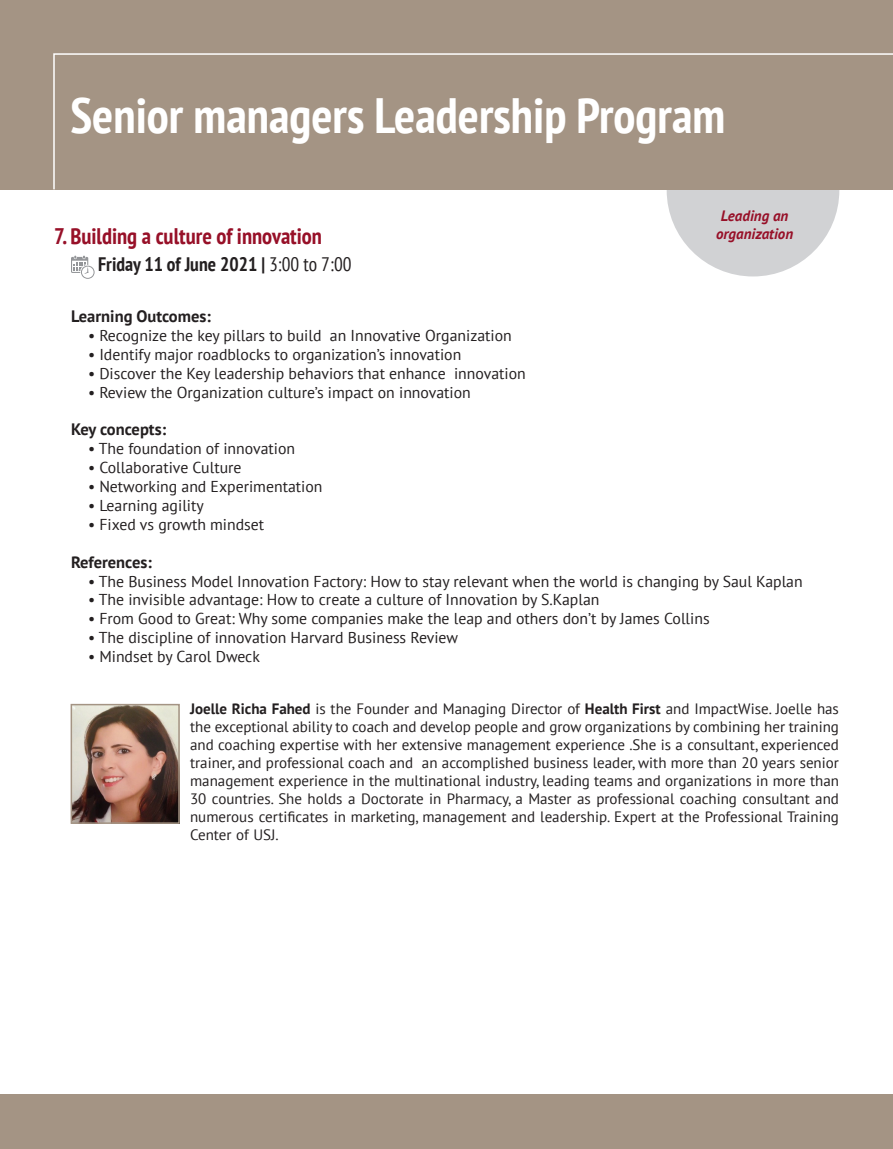
<style>
.page{position:relative;width:893px;height:1149px;background:#fff}
.page>*{position:absolute;margin:0;border:0;box-sizing:border-box;transform-origin:0 0}
.t1{font:700 condensed 49.5px "PT Sans";color:#fff}
.t2{font:700 condensed 22.5px "PT Sans";color:#971028}
.t3{font:700 condensed 19.5px "PT Sans";color:#231f20}
.t4{font:700 16.5px "PT Sans";color:#231f20}
.t5{font:15.75px "PT Sans";color:#231f20}
.t6{font:15px/18px "PT Sans";color:#231f20;text-align:right}
.t7{font:italic 700 15px "PT Sans";color:#971028}
.s1{font-weight:400}
.s2{font-weight:700}
</style>
<div class="page">
<div style="left:667px;top:104px;width:172px;height:172px;background:#d1d2d4;border-radius:50%"></div>
<div style="left:0;top:0;width:893px;height:189px;background:#a49484"></div>
<svg style="left:52px;top:53px;width:841px;height:138px"></svg>
<svg style="left:71px;top:255px;width:24px;height:24px"></svg>
<div style="left:0;top:1094px;width:893px;height:54px;background:#a49484"></div>
<img style="left:74px;top:706px;width:103px;height:114px">
<div style="left:71px;top:703px;width:109px;height:120px;border:2px solid #a49484"></div>
<p class="t1" style="left:71px;top:83px;width:656px">Senior managers Leadership Program</p>
<p class="t7" style="left:721px;top:205px;width:69px">Leading an</p>
<p class="t7" style="left:716px;top:223px;width:79px">organization</p>
<p class="t2" style="left:54px;top:221px;width:270px">7.Building a culture of innovation</p>
<p class="t3" style="left:98px;top:252px;width:255px">Friday 11 of June 2021 | <span class="s1">3:00 to 7:00</span></p>
<p class="t4" style="left:71px;top:305px;width:141px">Learning Outcomes:</p>
<p class="t5" style="left:330px;top:325px;width:183px">an Innovative Organization</p>
<p class="t5" style="left:88px;top:325px;width:235px">• Recognize the key pillars to build</p>
<p class="t5" style="left:88px;top:344px;width:375px">• Identify major roadblocks to organizations’ innovation</p>
<p class="t5" style="left:454px;top:363px;width:73px">innovation</p>
<p class="t5" style="left:88px;top:363px;width:359px">• Discover the Key leadership behaviors that enhance</p>
<p class="t5" style="left:88px;top:382px;width:384px">• Review the Organization cultures’ impact on innovation</p>
<p class="t4" style="left:71px;top:418px;width:97px">Key concepts:</p>
<p class="t5" style="left:88px;top:438px;width:209px">• The foundation of innovation</p>
<p class="t5" style="left:88px;top:457px;width:155px">• Collaborative Culture</p>
<p class="t5" style="left:88px;top:476px;width:236px">• Networking and Experimentation</p>
<p class="t5" style="left:88px;top:495px;width:117px">• Learning agility</p>
<p class="t5" style="left:88px;top:514px;width:178px">• Fixed vs growth mindset</p>
<p class="t4" style="left:71px;top:550px;width:82px">References:</p>
<p class="t5" style="left:88px;top:570px;width:716px">• The Business Model Innovation Factory: How to stay relevant when the world is changing by Saul Kaplan</p>
<p class="t5" style="left:88px;top:589px;width:513px">• The invisible advantage: How to create a culture of Innovation by .S Kaplan</p>
<p class="t5" style="left:88px;top:608px;width:623px">• From Good to Great: Why some companies make the leap and others don t’ by James Collins</p>
<p class="t5" style="left:88px;top:627px;width:371px">• The discipline of innovation Harvard Business Review</p>
<p class="t5" style="left:88px;top:646px;width:173px">• Mindset by Carol Dweck</p>
<p class="t6" style="left:190px;top:699px;width:650px"><span class="s2">Joelle Richa Fahed</span> is the Founder and Managing Director of <span class="s2">Health First</span> and ImpactWise. Joelle has the exceptional ability to coach and develop people and grow organizations by combining her training and coaching expertise with her extensive management experience .She is a consultant, experienced an accomplished business leader, with more than 20 years senior</p>
<p class="t6" style="left:190px;top:753px;width:650px;text-align:left">trainer, and professional coach and<br>management experience in the multinational industry, leading teams and organizations in more than 30 countries. She holds a Doctorate in Pharmacy a, Master as professional coaching consultant and numerous certificates in marketing, management and leadership. Expert at the Professional Training Center of USJ.</p>
</div>
